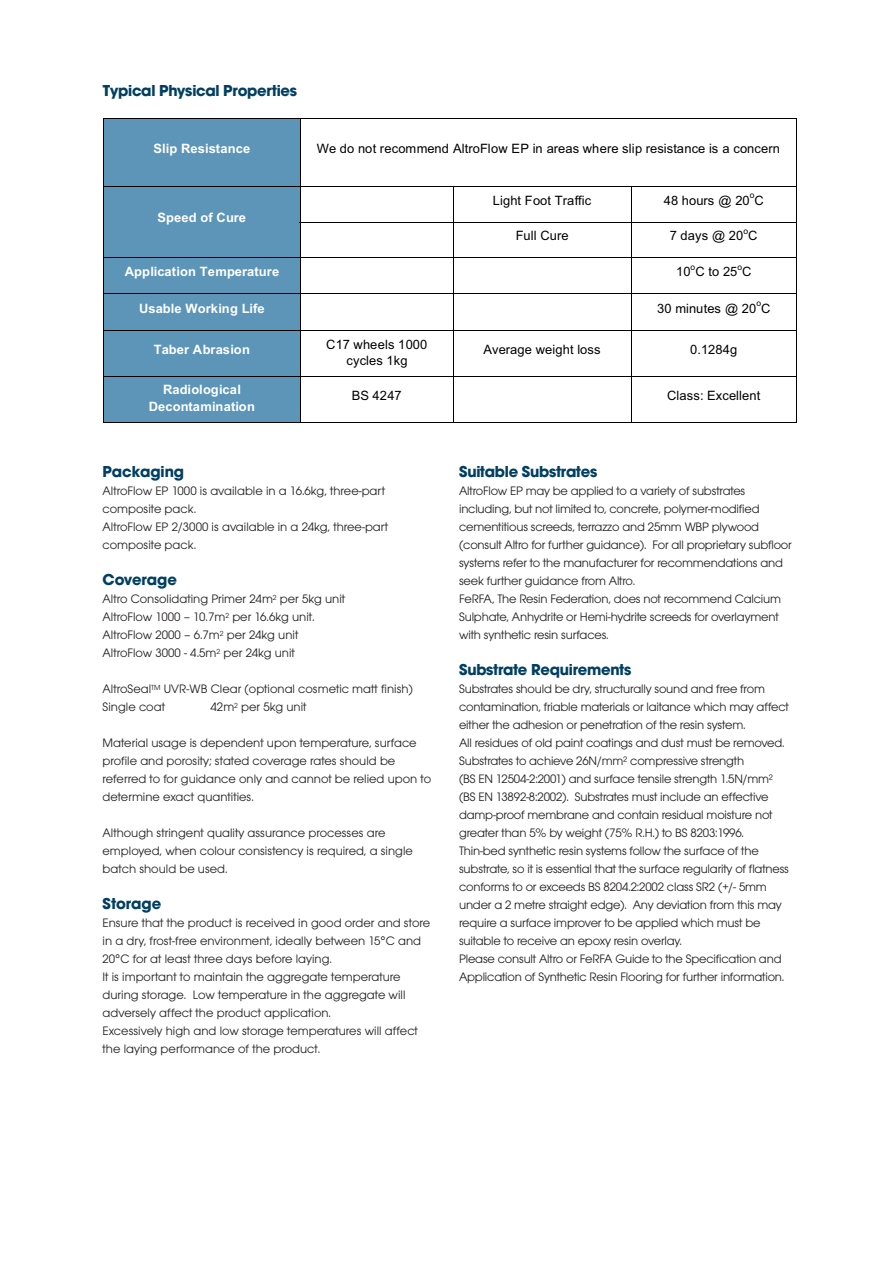
<style>
.page{position:relative;width:893px;height:1263px;background:#fff}
.page>*{position:absolute;margin:0;border:0;box-sizing:border-box;transform-origin:0 0}
.t1{font:700 16.5px "Avant Garde Gothic Itc T";letter-spacing:-.015em;color:#003f61}
.t2{font:12.9px/16px "Arial";letter-spacing:.005em;color:#000001;text-align:center}
.t3{font:700 12.9px/17.4px "Arial";letter-spacing:.005em;color:#fff;text-align:center}
.t4{font:12.75px/18px "Avant Garde Gothic Itc T";letter-spacing:-.015em;color:#231f20}
.t5{font:8.55px "Arial";color:#000001}
</style>
<div class="page">
<div style="left:104px;top:119px;width:196px;height:67px;background:#5d95b8"></div>
<hr style="left:103px;top:119px;width:693px;height:1px;background:#000001">
<hr style="left:103px;top:119px;width:1px;height:67px;background:#000001">
<hr style="left:300px;top:119px;width:1px;height:67px;background:#000001">
<hr style="left:796px;top:119px;width:1px;height:67px;background:#000001">
<div style="left:104px;top:187px;width:196px;height:70px;background:#5d95b8"></div>
<hr style="left:103px;top:186px;width:693px;height:1px;background:#000001">
<hr style="left:103px;top:187px;width:1px;height:35px;background:#000001">
<hr style="left:300px;top:187px;width:1px;height:35px;background:#000001">
<hr style="left:453px;top:187px;width:1px;height:35px;background:#000001">
<hr style="left:630px;top:187px;width:1px;height:35px;background:#000001">
<hr style="left:796px;top:187px;width:1px;height:35px;background:#000001">
<div style="left:104px;top:258px;width:196px;height:35px;background:#5d95b8"></div>
<hr style="left:300px;top:222px;width:496px;height:1px;background:#000001">
<hr style="left:103px;top:223px;width:1px;height:34px;background:#000001">
<hr style="left:300px;top:223px;width:1px;height:34px;background:#000001">
<hr style="left:453px;top:223px;width:1px;height:34px;background:#000001">
<hr style="left:630px;top:223px;width:1px;height:34px;background:#000001">
<hr style="left:796px;top:223px;width:1px;height:34px;background:#000001">
<div style="left:104px;top:294px;width:196px;height:36px;background:#5d95b8"></div>
<hr style="left:103px;top:257px;width:693px;height:1px;background:#000001">
<hr style="left:103px;top:258px;width:1px;height:35px;background:#000001">
<hr style="left:300px;top:258px;width:1px;height:35px;background:#000001">
<hr style="left:453px;top:258px;width:1px;height:35px;background:#000001">
<hr style="left:630px;top:258px;width:1px;height:35px;background:#000001">
<hr style="left:796px;top:258px;width:1px;height:35px;background:#000001">
<div style="left:104px;top:331px;width:196px;height:45px;background:#5d95b8"></div>
<hr style="left:103px;top:293px;width:693px;height:1px;background:#000001">
<hr style="left:103px;top:294px;width:1px;height:36px;background:#000001">
<hr style="left:300px;top:294px;width:1px;height:36px;background:#000001">
<hr style="left:453px;top:294px;width:1px;height:36px;background:#000001">
<hr style="left:630px;top:294px;width:1px;height:36px;background:#000001">
<hr style="left:796px;top:294px;width:1px;height:36px;background:#000001">
<div style="left:104px;top:377px;width:196px;height:45px;background:#5d95b8"></div>
<hr style="left:103px;top:330px;width:693px;height:1px;background:#000001">
<hr style="left:103px;top:331px;width:1px;height:45px;background:#000001">
<hr style="left:300px;top:331px;width:1px;height:45px;background:#000001">
<hr style="left:453px;top:331px;width:1px;height:45px;background:#000001">
<hr style="left:630px;top:331px;width:1px;height:45px;background:#000001">
<hr style="left:796px;top:331px;width:1px;height:45px;background:#000001">
<hr style="left:103px;top:376px;width:693px;height:1px;background:#000001">
<hr style="left:103px;top:377px;width:1px;height:46px;background:#000001">
<hr style="left:103px;top:422px;width:197px;height:1px;background:#000001">
<hr style="left:300px;top:377px;width:1px;height:46px;background:#000001">
<hr style="left:300px;top:422px;width:153px;height:1px;background:#000001">
<hr style="left:453px;top:377px;width:1px;height:46px;background:#000001">
<hr style="left:454px;top:422px;width:176px;height:1px;background:#000001">
<hr style="left:630px;top:377px;width:1px;height:46px;background:#000001">
<hr style="left:631px;top:422px;width:165px;height:1px;background:#000001">
<hr style="left:796px;top:377px;width:1px;height:46px;background:#000001">
<p class="t1" style="left:103px;top:85px;width:196px">Typical Physical Properties</p>
<p class="t3" style="left:153px;top:141px;width:98px">Slip Resistance</p>
<p class="t2" style="left:317px;top:142px;width:464px">We do not recommend AltroFlow EP in areas where slip resistance is a concern</p>
<p class="t2" style="left:493px;top:194px;width:100px">Light Foot Traffic</p>
<p class="t2" style="left:664px;top:194px;width:101px">48 hours @ 20 C</p>
<p class="t5" style="left:749px;top:192px;width:6px">o</p>
<p class="t3" style="left:158px;top:210px;width:90px">Speed of Cure</p>
<p class="t5" style="left:743px;top:228px;width:6px">o</p>
<p class="t2" style="left:515px;top:229px;width:54px">Full Cure</p>
<p class="t2" style="left:669px;top:229px;width:89px">7 days @ 20 C</p>
<p class="t5" style="left:690px;top:263px;width:6px">o</p>
<p class="t5" style="left:737px;top:263px;width:6px">o</p>
<p class="t3" style="left:125px;top:264px;width:156px">Application Temperature</p>
<p class="t2" style="left:676px;top:265px;width:77px">10 C to 25 C</p>
<p class="t5" style="left:756px;top:300px;width:6px">o</p>
<p class="t3" style="left:139px;top:301px;width:127px">Usable Working Life</p>
<p class="t2" style="left:657px;top:301px;width:115px">30 minutes @ 20 C</p>
<p class="t3" style="left:154px;top:342px;width:98px">Taber Abrasion</p>
<p class="t2" style="left:326px;top:338px;width:102px">C17 wheels 1000 cycles 1kg</p>
<p class="t2" style="left:483px;top:343px;width:119px">Average weight loss</p>
<p class="t2" style="left:690px;top:343px;width:49px">0.1284g</p>
<p class="t3" style="left:149px;top:382px;width:108px">Radiological<br>Decontamination</p>
<p class="t2" style="left:352px;top:389px;width:52px">BS 4247</p>
<p class="t2" style="left:667px;top:389px;width:95px">Class: Excellent</p>
<p class="t1" style="left:102px;top:466px;width:83px">Packaging</p>
<p class="t4" style="left:102px;top:483px;width:287px">AltroFlow EP 1000 is available in a 16.6kg, three-part composite pack.<br>AltroFlow EP 2/3000 is available in a 24kg, three-part composite pack.</p>
<p class="t1" style="left:102px;top:574px;width:76px">Coverage</p>
<p class="t4" style="left:102px;top:591px;width:244px">Altro Consolidating Primer 24m<sup>2</sup> per 5kg unit AltroFlow 1000 – 10.7m<sup>2</sup> per 16.6kg unit.<br>AltroFlow 2000 – 6.7m<sup>2</sup> per 24kg unit AltroFlow 3000 - 4.5m<sup>2</sup> per 24kg unit</p>
<p class="t4" style="left:102px;top:681px;width:312px">AltroSeal<sup>TM</sup> UVR-WB Clear (optional cosmetic matt finish)<br>Single coat</p>
<p class="t4" style="left:210px;top:699px;width:97px">42m<sup>2</sup> per 5kg unit</p>
<p class="t4" style="left:102px;top:735px;width:330px">Material usage is dependent upon temperature, surface profile and porosity; stated coverage rates should be referred to for guidance only and cannot be relied upon to determine exact quantities.</p>
<p class="t4" style="left:102px;top:825px;width:312px">Although stringent quality assurance processes are employed, when colour consistency is required, a single batch should be used.</p>
<p class="t1" style="left:102px;top:898px;width:60px">Storage</p>
<p class="t4" style="left:102px;top:915px;width:329px">Ensure that the product is received in good order and store in a dry, frost-free environment, ideally between 15°C and 20°C for at least three days before laying.<br>It is important to maintain the aggregate temperature during storage. Low temperature in the aggregate will adversely affect the product application.<br>Excessively high and low storage temperatures will affect the laying performance of the product.</p>
<p class="t1" style="left:459px;top:466px;width:140px">Suitable Substrates</p>
<p class="t4" style="left:459px;top:483px;width:334px">AltroFlow EP may be applied to a variety of substrates including, but not limited to, concrete, polymer-modified cementitious screeds, terrazzo and 25mm WBP plywood (consult Altro for further guidance). For all proprietary subfloor systems refer to the manufacturer for recommendations and seek further guidance from Altro.<br>FeRFA, The Resin Federation, does not recommend Calcium Sulphate, Anhydrite or Hemi-hydrite screeds for overlayment with synthetic resin surfaces.</p>
<p class="t1" style="left:459px;top:664px;width:174px">Substrate Requirements</p>
<p class="t4" style="left:459px;top:681px;width:331px">Substrates should be dry, structurally sound and free from contamination, friable materials or laitance which may affect either the adhesion or penetration of the resin system.<br>All residues of old paint coatings and dust must be removed.<br>Substrates to achieve 26N/mm² compressive strength<br>(BS EN 12504-2:2001) and surface tensile strength 1.5N/mm² (BS EN 13892-8:2002). Substrates must include an effective damp-proof membrane and contain residual moisture not greater than 5% by weight (75% R.H.) to BS 8203:1996.<br>Thin-bed synthetic resin systems follow the surface of the substrate, so it is essential that the surface regularity of flatness conforms to or exceeds BS 8204.2:2002 class SR2 (+/- 5mm under a 2 metre straight edge). Any deviation from this may require a surface improver to be applied which must be suitable to receive an epoxy resin overlay.<br>Please consult Altro or FeRFA Guide to the Specification and Application of Synthetic Resin Flooring for further information.</p>
</div>
